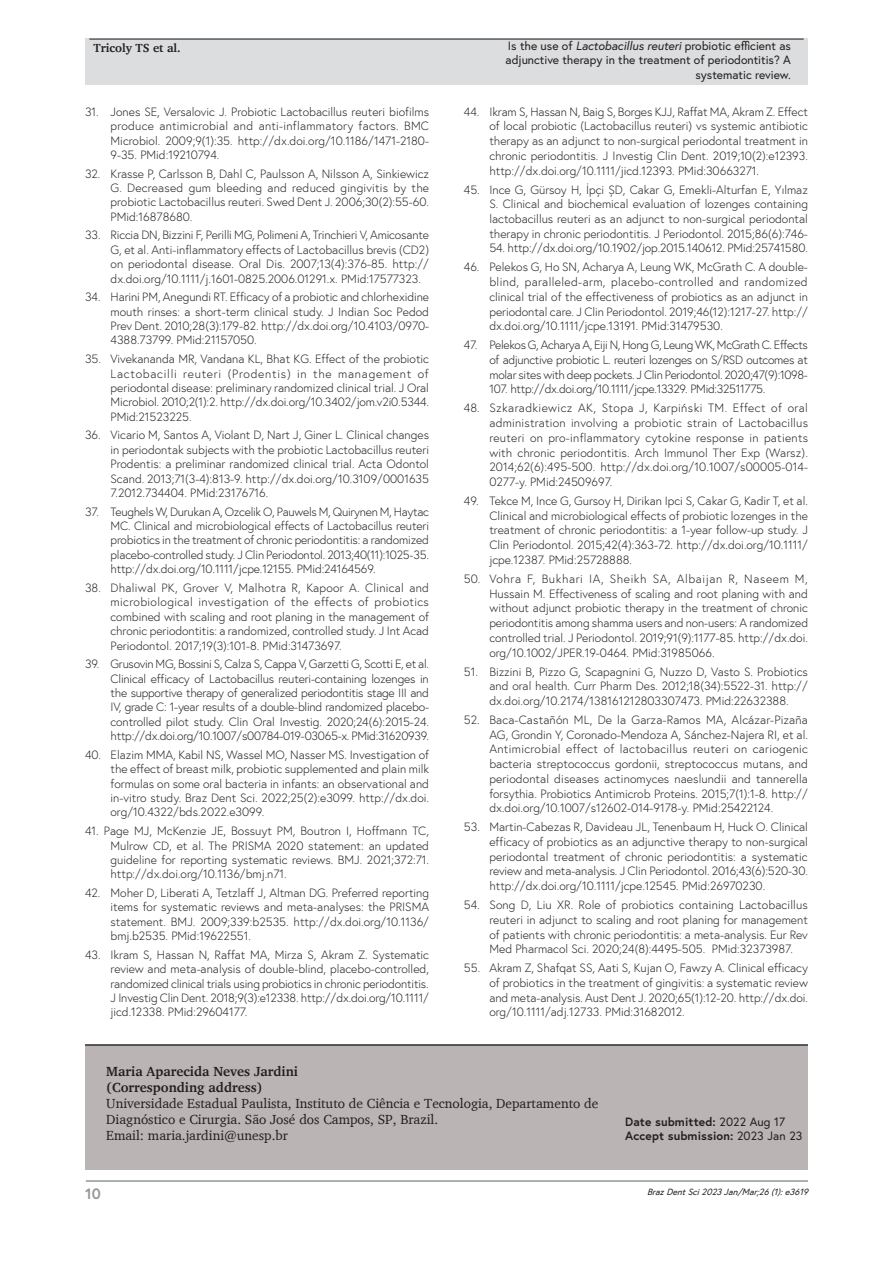
<style>
.page{position:relative;width:893px;height:1263px;background:#fff}
.page>*{position:absolute;margin:0;border:0;box-sizing:border-box;transform-origin:0 0}
.t1{font:700 15px "Europa";color:#939598}
.Correspondence{font:13.5px/16.2px "Charter";color:#231f20}
.Reference{font:300 12px/14.4px "Europa";color:#231f20;text-align:justify}
.t2{font:12px/14.4px "Europa";color:#231f20;text-align:right}
.t3{font:12px "Europa";letter-spacing:-.185em;color:#231f20}
.History{font:700 12px/14.4px "Europa";letter-spacing:.01em;color:#231f20}
.t4{font:700 12px "Charter";color:#231f20}
.t5{font:italic 9px "Europa";color:#231f20}
.s1{font-style:italic}
.s2{font-weight:700}
.s3{font-weight:400}
</style>
<div class="page">
<hr style="left:86px;top:1180px;width:722px;height:2px;background:#939598">
<div style="left:85px;top:39px;width:723px;height:46px;background:#dcdddf"></div>
<hr style="left:89px;top:39px;width:715px;height:1px;background:#231f20">
<div style="left:623px;top:1046px;width:185px;height:123px;background:#bab5b4"></div>
<div style="left:85px;top:1046px;width:538px;height:123px;background:#bab5b4"></div>
<hr style="left:85px;top:1044px;width:723px;height:2px;background:#231f20">
<p class="t4" style="left:94px;top:41px;width:89px">Tricoly TS et al.</p>
<p class="t2" style="left:506px;top:38px;width:287px">Is the use of <span class="s1">Lactobacillus reuteri</span> probiotic efficient as adjunctive therapy in the treatment of periodontitis? A systematic review.</p>
<p class="Reference" style="left:111px;top:104px;width:320px;text-indent:-26px">31. Jones SE, Versalovic J. Probiotic Lactobacillus reuteri biofilms produce antimicrobial and anti-inflammatory factors. BMC Microbiol. 2009;9(1):35. http://dx.doi.org/10.1186/1471-2180- 9-35. PMid:19210794.</p>
<p class="Reference" style="left:111px;top:166px;width:320px;text-indent:-26px">32. Krasse P, Carlsson B, Dahl C, Paulsson A, Nilsson A, Sinkiewicz G. Decreased gum bleeding and reduced gingivitis by the probiotic Lactobacillus reuteri. Swed Dent J. 2006;30(2):55-60.<br>PMid:16878680.</p>
<p class="Reference" style="left:111px;top:228px;width:320px;text-indent:-26px">33. Riccia DN, Bizzini F, Perilli MG, Polimeni A, Trinchieri V, Amicosante G, et al. Anti-inflammatory effects of Lactobacillus brevis (CD2) on periodontal disease. Oral Dis. 2007;13(4):376-85. http:// dx.doi.org/10.1111/j.1601-0825.2006.01291.x. PMid:17577323.</p>
<p class="Reference" style="left:111px;top:290px;width:320px;text-indent:-26px">34. Harini PM, Anegundi RT. Efficacy of a probiotic and chlorhexidine mouth rinses: a short-term clinical study. J Indian Soc Pedod Prev Dent. 2010;28(3):179-82. http://dx.doi.org/10.4103/0970- 4388.73799. PMid:21157050.</p>
<p class="Reference" style="left:111px;top:352px;width:320px;text-indent:-26px">35. Vivekananda MR, Vandana KL, Bhat KG. Effect of the probiotic Lactobacilli reuteri (Prodentis) in the management of periodontal disease: preliminary randomized clinical trial. J Oral Microbiol. 2010;2(1):2. http://dx.doi.org/10.3402/jom.v2i0.5344.<br>PMid:21523225.</p>
<p class="Reference" style="left:111px;top:428px;width:320px;text-indent:-26px">36. Vicario M, Santos A, Violant D, Nart J, Giner L. Clinical changes in periodontak subjects with the probiotic Lactobacillus reuteri Prodentis: a preliminar randomized clinical trial. Acta Odontol Scand. 2013;71(3-4):813-9. http://dx.doi.org/10.3109/0001635<br>7.2012.734404. PMid:23176716.</p>
<p class="Reference" style="left:111px;top:504px;width:320px;text-indent:-26px">37. Teughels W, Durukan A, Ozcelik O, Pauwels M, Quirynen M, Haytac MC. Clinical and microbiological effects of Lactobacillus reuteri probiotics in the treatment of chronic periodontitis: a randomized placebo-controlled study. J Clin Periodontol. 2013;40(11):1025-35. http://dx.doi.org/10.1111/jcpe.12155. PMid:24164569.</p>
<p class="Reference" style="left:111px;top:580px;width:320px;text-indent:-26px">38. Dhaliwal PK, Grover V, Malhotra R, Kapoor A. Clinical and microbiological investigation of the effects of probiotics combined with scaling and root planing in the management of chronic periodontitis: a randomized, controlled study. J Int Acad Periodontol. 2017;19(3):101-8. PMid:31473697.</p>
<p class="Reference" style="left:111px;top:657px;width:320px;text-indent:-26px">39. Grusovin MG, Bossini S, Calza S, Cappa V, Garzetti G, Scotti E, et al.<br>Clinical efficacy of Lactobacillus reuteri-containing lozenges in the supportive therapy of generalized periodontitis stage III and IV, grade C: 1-year results of a double-blind randomized placebo&shy;controlled pilot study. Clin Oral Investig. 2020;24(6):2015-24. http://dx.doi.org/10.1007/s00784-019-03065-x. PMid:31620939.</p>
<p class="Reference" style="left:111px;top:747px;width:320px;text-indent:-26px">40. Elazim MMA, Kabil NS, Wassel MO, Nasser MS. Investigation of the effect of breast milk, probiotic supplemented and plain milk formulas on some oral bacteria in infants: an observational and in-vitro study. Braz Dent Sci. 2022;25(2):e3099. http://dx.doi. org/10.4322/bds.2022.e3099.</p>
<p class="Reference" style="left:111px;top:823px;width:320px;text-indent:-26px">41. Page MJ, McKenzie JE, Bossuyt PM, Boutron I, Hoffmann TC, Mulrow CD, et al. The PRISMA 2020 statement: an updated guideline for reporting systematic reviews. BMJ. 2021;372:71. http://dx.doi.org/10.1136/bmj.n71.</p>
<p class="Reference" style="left:111px;top:885px;width:320px;text-indent:-26px">42. Moher D, Liberati A, Tetzlaff J, Altman DG. Preferred reporting items for systematic reviews and meta-analyses: the PRISMA statement. BMJ. 2009;339:b2535. http://dx.doi.org/10.1136/ bmj.b2535. PMid:19622551.</p>
<p class="Reference" style="left:111px;top:947px;width:320px;text-indent:-26px">43. Ikram S, Hassan N, Raffat MA, Mirza S, Akram Z. Systematic review and meta-analysis of double-blind, placebo-controlled, randomized clinical trials using probiotics in chronic periodontitis.<br>J Investig Clin Dent. 2018;9(3):e12338. http://dx.doi.org/10.1111/ jicd.12338. PMid:29604177.</p>
<p class="t3" style="left:463px;top:53px;width:329px">IstheuseofLactobacil sreuterprobio icefficientasadju ctivetherapyinthereatmentofperiodonttis?A systematcreview.</p>
<p class="Reference" style="left:489px;top:104px;width:320px;text-indent:-26px">44. Ikram S, Hassan N, Baig S, Borges KJJ, Raffat MA, Akram Z. Effect of local probiotic (Lactobacillus reuteri) vs systemic antibiotic therapy as an adjunct to non-surgical periodontal treatment in chronic periodontitis. J Investig Clin Dent. 2019;10(2):e12393. http://dx.doi.org/10.1111/jicd.12393. PMid:30663271.</p>
<p class="Reference" style="left:489px;top:182px;width:320px;text-indent:-26px">45. Ince G, Gürsoy H, İpçi ŞD, Cakar G, Emekli-Alturfan E, Yılmaz S. Clinical and biochemical evaluation of lozenges containing lactobacillus reuteri as an adjunct to non-surgical periodontal therapy in chronic periodontitis. J Periodontol. 2015;86(6):746-</p>
<p class="Reference" style="left:489px;top:241px;width:320px">54. http://dx.doi.org/10.1902/jop.2015.140612. PMid:25741580.</p>
<p class="Reference" style="left:489px;top:260px;width:320px;text-indent:-26px">46. Pelekos G, Ho SN, Acharya A, Leung WK, McGrath C. A double&shy;blind, paralleled-arm, placebo-controlled and randomized clinical trial of the effectiveness of probiotics as an adjunct in periodontal care. J Clin Periodontol. 2019;46(12):1217-27. http:// dx.doi.org/10.1111/jcpe.13191. PMid:31479530.</p>
<p class="Reference" style="left:489px;top:338px;width:320px;text-indent:-26px">47. Pelekos G, Acharya A, Eiji N, Hong G, Leung WK, McGrath C. Effects of adjunctive probiotic L. reuteri lozenges on S/RSD outcomes at molar sites with deep pockets. J Clin Periodontol. 2020;47(9):1098- 107. http://dx.doi.org/10.1111/jcpe.13329. PMid:32511775.</p>
<p class="Reference" style="left:489px;top:401px;width:320px;text-indent:-26px">48. Szkaradkiewicz AK, Stopa J, Karpiński TM. Effect of oral administration involving a probiotic strain of Lactobacillus reuteri on pro-inflammatory cytokine response in patients with chronic periodontitis. Arch Immunol Ther Exp (Warsz).<br>2014;62(6):495-500. http://dx.doi.org/10.1007/s00005-014- 0277-y. PMid:24509697.</p>
<p class="Reference" style="left:489px;top:493px;width:320px;text-indent:-26px">49. Tekce M, Ince G, Gursoy H, Dirikan Ipci S, Cakar G, Kadir T, et al.<br>Clinical and microbiological effects of probiotic lozenges in the treatment of chronic periodontitis: a 1-year follow-up study. J Clin Periodontol. 2015;42(4):363-72. http://dx.doi.org/10.1111/ jcpe.12387. PMid:25728888.</p>
<p class="Reference" style="left:489px;top:571px;width:320px;text-indent:-26px">50. Vohra F, Bukhari IA, Sheikh SA, Albaijan R, Naseem M, Hussain M. Effectiveness of scaling and root planing with and without adjunct probiotic therapy in the treatment of chronic periodontitis among shamma users and non-users: A randomized controlled trial. J Periodontol. 2019;91(9):1177-85. http://dx.doi. org/10.1002/JPER.19-0464. PMid:31985066.</p>
<p class="Reference" style="left:489px;top:664px;width:320px;text-indent:-26px">51. Bizzini B, Pizzo G, Scapagnini G, Nuzzo D, Vasto S. Probiotics and oral health. Curr Pharm Des. 2012;18(34):5522-31. http:// dx.doi.org/10.2174/138161212803307473. PMid:22632388.</p>
<p class="Reference" style="left:489px;top:712px;width:320px;text-indent:-26px">52. Baca-Castañón ML, De la Garza-Ramos MA, Alcázar-Pizaña AG, Grondin Y, Coronado-Mendoza A, Sánchez-Najera RI, et al.<br>Antimicrobial effect of lactobacillus reuteri on cariogenic bacteria streptococcus gordonii, streptococcus mutans, and periodontal diseases actinomyces naeslundii and tannerella forsythia. Probiotics Antimicrob Proteins. 2015;7(1):1-8. http:// dx.doi.org/10.1007/s12602-014-9178-y. PMid:25422124.</p>
<p class="Reference" style="left:489px;top:819px;width:320px;text-indent:-26px">53. Martin-Cabezas R, Davideau JL, Tenenbaum H, Huck O. Clinical efficacy of probiotics as an adjunctive therapy to non-surgical periodontal treatment of chronic periodontitis: a systematic review and meta-analysis. J Clin Periodontol. 2016;43(6):520-30. http://dx.doi.org/10.1111/jcpe.12545. PMid:26970230.</p>
<p class="Reference" style="left:489px;top:897px;width:320px;text-indent:-26px">54. Song D, Liu XR. Role of probiotics containing Lactobacillus reuteri in adjunct to scaling and root planing for management of patients with chronic periodontitis: a meta-analysis. Eur Rev Med Pharmacol Sci. 2020;24(8):4495-505. PMid:32373987.</p>
<p class="Reference" style="left:489px;top:960px;width:320px;text-indent:-26px">55. Akram Z, Shafqat SS, Aati S, Kujan O, Fawzy A. Clinical efficacy of probiotics in the treatment of gingivitis: a systematic review and meta-analysis. Aust Dent J. 2020;65(1):12-20. http://dx.doi. org/10.1111/adj.12733. PMid:31682012.</p>
<p class="Correspondence" style="left:106px;top:1062px;width:494px"><span class="s2">Maria Aparecida Neves Jardini<br>(Corresponding address)<br></span>Universidade Estadual Paulista, Instituto de Ciência e Tecnologia, Departamento de Diagnóstico e Cirurgia. São José dos Campos, SP, Brazil.<br>Email: maria.jardini@unesp.br</p>
<p class="History" style="left:625px;top:1114px;width:179px">Date submitted: <span class="s3">2022 Aug 17<br></span>Accept submission: <span class="s3">2023 Jan 23</span></p>
<p class="t1" style="left:85px;top:1184px;width:17px">10</p>
<p class="t5" style="left:647px;top:1185px;width:165px">BrazDentSci2023Jan/Mar;26(1):e3619</p>
</div>
